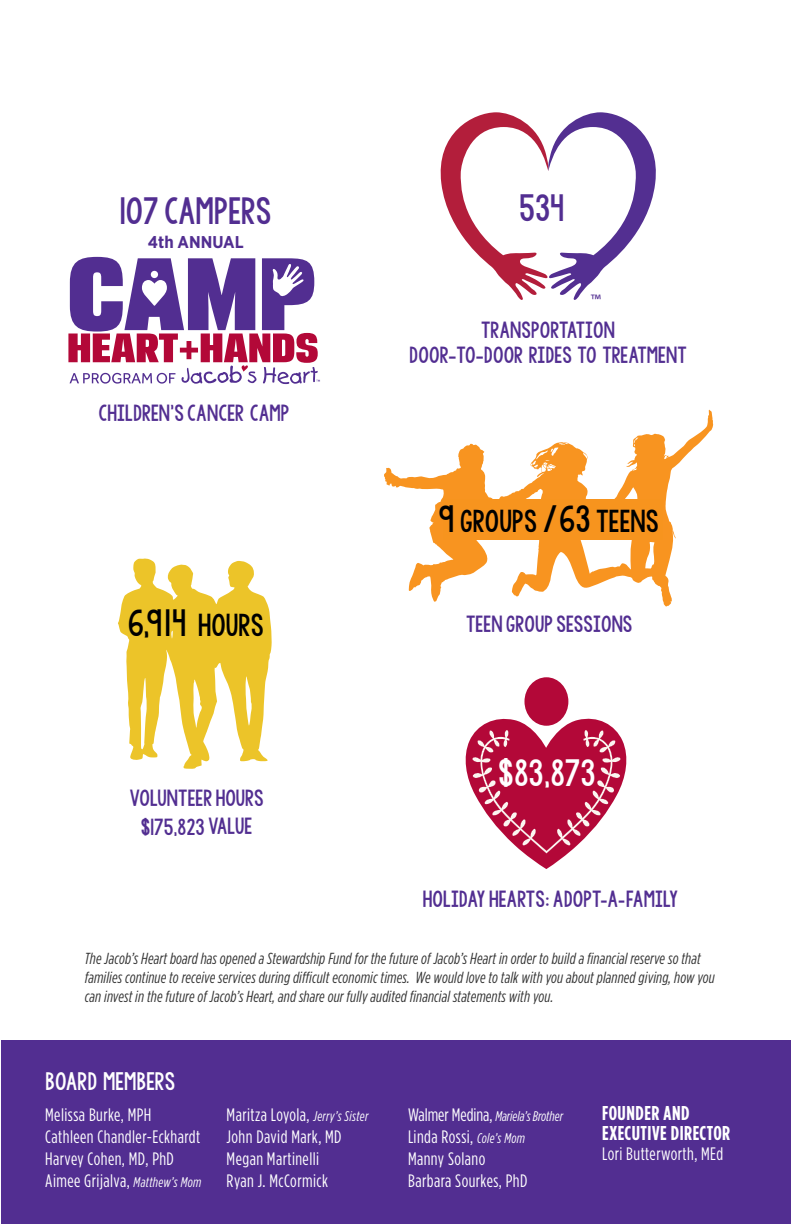
<style>
.page{position:relative;width:792px;height:1224px;background:#fff}
.page>*{position:absolute;margin:0;border:0;box-sizing:border-box;transform-origin:0 0}
.t1{font:36px "KG Wh Yy Ou Go Tt A Be So Me An";color:#522e91}
.t2{font:36px "KG Wh Yy Ou Go Tt A Be So Me An";color:#000}
.t3{font:36px "KG Wh Yy Ou Go Tt A Be So Me An";color:#fff}
.t4{font:30px "KG Wh Yy Ou Go Tt A Be So Me An";color:#000}
.t5{font:24px "KG Wh Yy Ou Go Tt A Be So Me An";color:#fff}
.t6{font:22px/25px "KG Wh Yy Ou Go Tt A Be So Me An";color:#522e91;text-align:center}
.t7{font:700 20px/20px "Gotham Condensed";letter-spacing:.025em;color:#fff}
.t8{font:18px/22px "Gotham Condensed";letter-spacing:.025em;color:#fff}
.t9{font:700 17px "Gotham Narrow";color:#522e91}
.t10{font:17px "Myriad Pro";color:#522e91}
.t11{font:italic 16px/19px "Gotham Condensed";letter-spacing:.01em;color:#333}
.t12{font:italic 14px "Gotham Condensed";color:#fff}
.s1{font-size:30px}
.s2{font-size:36px}
.s3{font-style:italic;font-size:14px}
.s4{font-style:normal;font-size:18px}
</style>
<div class="page">
<div style="left:1px;top:1040px;width:790px;height:184px;background:#522e91"></div>
<div style="left:524px;top:677px;width:44px;height:49px;background:#b30838;border-radius:50%"></div>
<svg style="left:466px;top:715px;width:160px;height:154px"></svg>
<svg style="left:68px;top:257px;width:252px;height:127px"></svg>
<svg style="left:440px;top:112px;width:216px;height:188px"></svg>
<svg style="left:384px;top:410px;width:329px;height:196px"></svg>
<svg style="left:666px;top:455px;width:4px;height:4px"></svg>
<svg style="left:545px;top:465px;width:9px;height:6px"></svg>
<div style="left:443px;top:499px;width:219px;height:41px;background:#f7941e"></div>
<svg style="left:118px;top:559px;width:154px;height:210px"></svg>
<h1 class="t1" style="left:120px;top:188px;width:153px">107 CAMPERS</h1>
<p class="t9" style="left:148px;top:231px;width:97px">4th ANNUAL</p>
<h3 class="t6" style="left:99px;top:401px;width:192px">CHILDREN’S CANCER CAMP</h3>
<h1 class="t2" style="left:128px;top:599px;width:138px">6,914 <span class="s1">HOURS</span></h1>
<h3 class="t6" style="left:129px;top:784px;width:136px;line-height:28px">VOLUNTEER HOURS $175,823 VALUE</h3>
<h1 class="t1" style="left:519px;top:185px;width:47px">534</h1>
<p class="t10" style="left:590px;top:289px;width:12px">™</p>
<h3 class="t6" style="left:409px;top:318px;width:279px">TRANSPORTATION<br>DOOR-TO-DOOR RIDES TO TREATMENT</h3>
<h2 class="t4" style="left:438px;top:501px;width:222px"><span class="s2">9</span> GROUPS <span class="s2">/63</span> TEENS</h2>
<h3 class="t6" style="left:466px;top:612px;width:168px">TEEN GROUP SESSIONS</h3>
<h1 class="t3" style="left:498px;top:750px;width:99px">$83,873</h1>
<h3 class="t6" style="left:423px;top:887px;width:257px">HOLIDAY HEARTS: ADOPT–A–FAMILY</h3>
<p class="t11" style="left:85px;top:949px;width:632px">The Jacob’s Heart board has opened a Stewardship Fund for the future of Jacob’s Heart in order to build a financial reserve so that families continue to receive services during difficult economic times. We would love to talk with you about planned giving, how you can invest in the future of Jacob’s Heart, and share our fully audited financial statements with you.</p>
<h3 class="t5" style="left:45px;top:1066px;width:131px">BOARD MEMBERS</h3>
<p class="t8" style="left:45px;top:1104px;width:158px">Melissa Burke, MPH<br>Cathleen Chandler-Eckhardt<br>Harvey Cohen, MD, PhD<br>Aimee Grijalva, <span class="s3">Matthew’s Mom</span></p>
<p class="t8" style="left:227px;top:1104px;width:143px">Maritza Loyola, <span class="s3">Jerry’s Sister<br></span>John David Mark, MD<br>Megan Martinelli<br>Ryan J. McCormick</p>
<p class="t12" style="left:408px;top:1108px;width:156px"><span class="s4">Walmer Medina,</span> Mariela’s Brother</p>
<p class="t8" style="left:408px;top:1126px;width:121px">Linda Rossi, <span class="s3">Cole’s Mom<br></span>Manny Solano<br>Barbara Sourkes, PhD</p>
<p class="t7" style="left:602px;top:1103px;width:130px">FOUNDER AND<br>EXECUTIVE DIRECTOR</p>
<p class="t8" style="left:602px;top:1143px;width:123px">Lori Butterworth, MEd</p>
</div>
